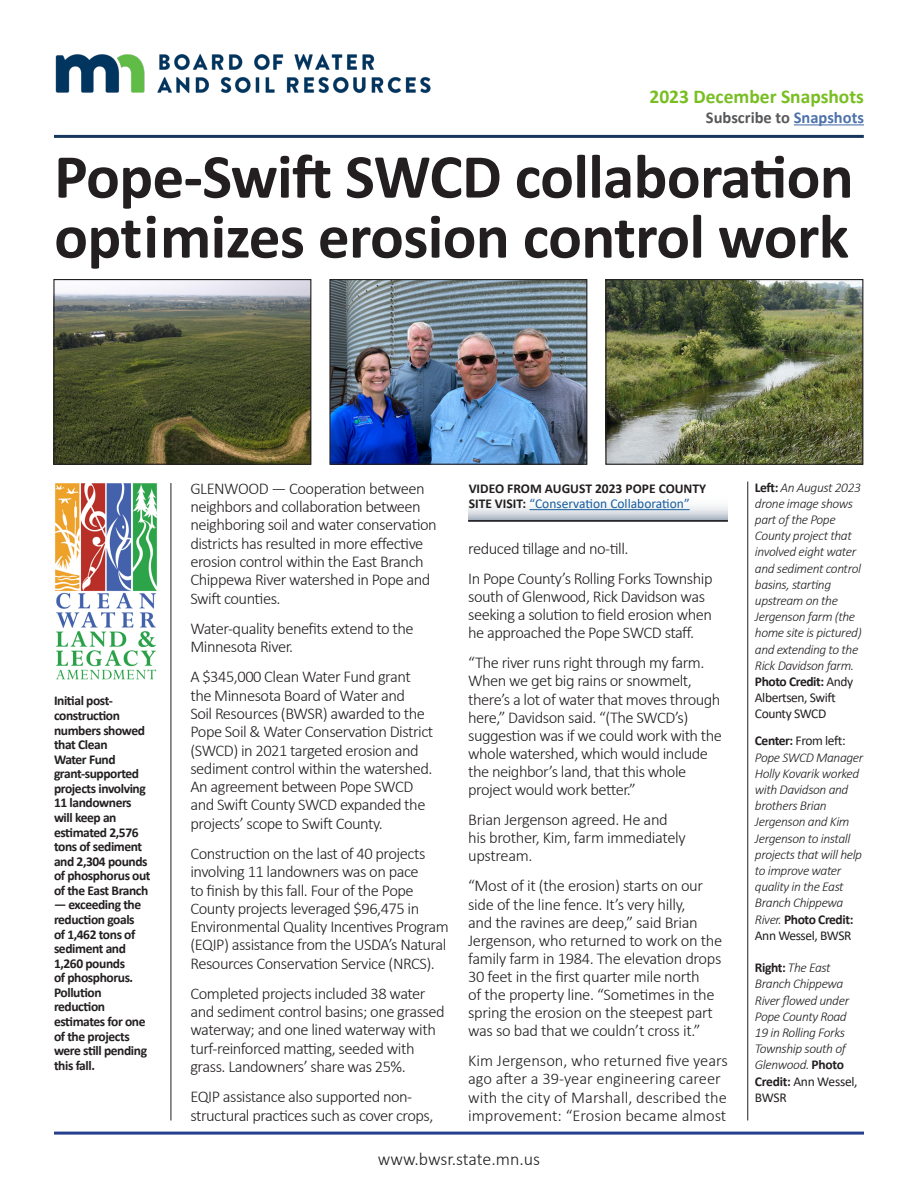
<style>
.page{position:relative;width:918px;height:1188px;background:#fff}
.page>*{position:absolute;margin:0;border:0;box-sizing:border-box;transform-origin:0 0}
.t1{font:700 63px/60px "Calibri";letter-spacing:-.01em;color:#231f20}
.t2{font:700 19.5px "Calibri";color:#78be21}
.t3{font:300 18px "Calibri";letter-spacing:-.005em;color:#231f20}
.t4{font:300 16.5px/18.3px "Calibri";letter-spacing:-.03em;color:#231f20}
.t5{font:300 16.5px/18.1px "Calibri";color:#231f20}
.t6{font:700 16.5px "Calibri";color:#57585a}
.t7{font:italic 300 13.5px/16.2px "Calibri";letter-spacing:-.03em;color:#231f20}
.t8{font:700 13.5px/14.5px "Calibri";letter-spacing:-.03em;color:#231f20}
.t9{font:700 13.5px/15px "Calibri";color:#231f20}
.s1{color:#4d72ac}
.s2{font-weight:400;color:#175d9e}
.s3{font-weight:700;font-style:normal}
.s4{font-weight:400;font-style:normal}
</style>
<div class="page">
<img style="left:55px;top:54px;width:376px;height:40px">
<img style="left:55px;top:281px;width:254px;height:182px">
<div style="left:53px;top:279px;width:258px;height:186px;border:1px solid #231f20"></div>
<img style="left:331px;top:281px;width:254px;height:182px">
<div style="left:329px;top:279px;width:258px;height:186px;border:1px solid #231f20"></div>
<img style="left:607px;top:281px;width:254px;height:182px">
<div style="left:605px;top:279px;width:258px;height:186px;border:1px solid #231f20"></div>
<img style="left:55px;top:483px;width:102px;height:197px">
<hr style="left:54px;top:135px;width:810px;height:3px;background:#15375e">
<hr style="left:171px;top:483px;width:1px;height:638px;background:#231f20">
<hr style="left:747px;top:482px;width:1px;height:639px;background:#231f20">
<hr style="left:54px;top:1132px;width:810px;height:3px;background:#253f8e">
<hr style="left:794px;top:124px;width:70px;height:1px;background:#4d72ac">
<svg style="left:468px;top:506px;width:259px;height:14px;background:#d1d7dd"></svg>
<hr style="left:529px;top:509px;width:161px;height:1px;background:#175d9e">
<hr style="left:468px;top:520px;width:260px;height:2px;background:#231f20">
<p class="t2" style="left:650px;top:83px;width:216px">2023 December Snapshots</p>
<p class="t6" style="left:706px;top:106px;width:160px">Subscribe to <span class="s1">Snapshots</span></p>
<p class="t1" style="left:54px;top:146px;width:801px">Pope-Swift SWCD collaboration optimizes erosion control work</p>
<p class="t8" style="left:54px;top:694px;width:98px">Initial post&shy;construction numbers showed that Clean<br>Water Fund grant-supported projects involving<br>11 landowners will keep an estimated 2,576 tons of sediment and 2,304 pounds of phosphorus out of the East Branch</p>
<p class="t8" style="left:54px;top:897px;width:95px">— exceeding the reduction goals of 1,462 tons of sediment and<br>1,260 pounds<br>of phosphorus.<br>Pollution reduction estimates for one of the projects were still pending this fall.</p>
<p class="t4" style="left:190px;top:479px;width:248px">GLENWOOD — Cooperation between neighbors and collaboration between neighboring soil and water conservation districts has resulted in more effective erosion control within the East Branch Chippewa River watershed in Pope and Swift counties.</p>
<p class="t4" style="left:190px;top:619px;width:225px">Water-quality benefits extend to the<br>Minnesota River.</p>
<p class="t4" style="left:190px;top:668px;width:244px">A $345,000 Clean Water Fund grant the Minnesota Board of Water and<br>Soil Resources (BWSR) awarded to the Pope Soil &amp; Water Conservation District (SWCD) in 2021 targeted erosion and sediment control within the watershed.<br>An agreement between Pope SWCD and Swift County SWCD expanded the projects’ scope to Swift County.</p>
<p class="t4" style="left:190px;top:844px;width:260px">Construction on the last of 40 projects involving 11 landowners was on pace<br>to finish by this fall. Four of the Pope County projects leveraged $96,475 in Environmental Quality Incentives Program (EQIP) assistance from the USDA’s Natural Resources Conservation Service (NRCS).</p>
<p class="t4" style="left:190px;top:984px;width:256px">Completed projects included 38 water and sediment control basins; one grassed waterway; and one lined waterway with turf-reinforced matting, seeded with grass. Landowners’ share was 25%.</p>
<p class="t4" style="left:190px;top:1088px;width:245px">EQIP assistance also supported non&shy;structural practices such as cover crops,</p>
<p class="t9" style="left:469px;top:481px;width:239px">VIDEO FROM AUGUST 2023 POPE COUNTY<br>SITE VISIT: <span class="s2">“Conservation Collaboration”</span></p>
<p class="t4" style="left:468px;top:539px;width:162px">reduced tillage and no-till.</p>
<p class="t4" style="left:468px;top:569px;width:246px">In Pope County’s Rolling Forks Township south of Glenwood, Rick Davidson was seeking a solution to field erosion when he approached the Pope SWCD staff.</p>
<p class="t4" style="left:468px;top:654px;width:255px">“The river runs right through my farm.<br>When we get big rains or snowmelt, there’s a lot of water that moves through here,” Davidson said. “(The SWCD’s) suggestion was if we could work with the whole watershed, which would include the neighbor’s land, that this whole project would work better.”</p>
<p class="t4" style="left:468px;top:810px;width:219px">Brian Jergenson agreed. He and his brother, Kim, farm immediately upstream.</p>
<p class="t4" style="left:468px;top:877px;width:256px">“Most of it (the erosion) starts on our side of the line fence. It’s very hilly,<br>and the ravines are deep,” said Brian Jergenson, who returned to work on the family farm in 1984. The elevation drops 30 feet in the first quarter mile north<br>of the property line. “Sometimes in the spring the erosion on the steepest part was so bad that we couldn’t cross it.”</p>
<p class="t5" style="left:468px;top:1052px;width:261px">Kim Jergenson, who returned five years ago after a 39-year engineering career with the city of Marshall, described the improvement: “Erosion became almost</p>
<p class="t3" style="left:378px;top:1148px;width:164px">www.bwsr.state.mn.us</p>
<p class="t7" style="left:755px;top:479px;width:108px"><span class="s3">Left:</span> An August 2023 drone image shows part of the Pope<br>County project that involved eight water and sediment control basins, starting upstream on the<br>Jergenson farm (the home site is pictured) and extending to the<br>Rick Davidson farm.<br><span class="s3">Photo Credit:</span> <span class="s4">Andy<br>Albertsen, Swift<br>County SWCD</span></p>
<p class="t7" style="left:755px;top:733px;width:110px"><span class="s3">Center:</span> <span class="s4">From left:<br></span>Pope SWCD Manager<br>Holly Kovarik worked with Davidson and brothers Brian<br>Jergenson and Kim<br>Jergenson to install projects that will help to improve water quality in the East<br>Branch Chippewa<br>River. <span class="s3">Photo Credit:<br></span><span class="s4">Ann Wessel, BWSR</span></p>
<p class="t7" style="left:755px;top:960px;width:104px"><span class="s3">Right:</span> The East<br>Branch Chippewa<br>River flowed under<br>Pope County Road<br>19 in Rolling Forks<br>Township south of<br>Glenwood. <span class="s3">Photo<br>Credit:</span> <span class="s4">Ann Wessel,<br>BWSR</span></p>
</div>
